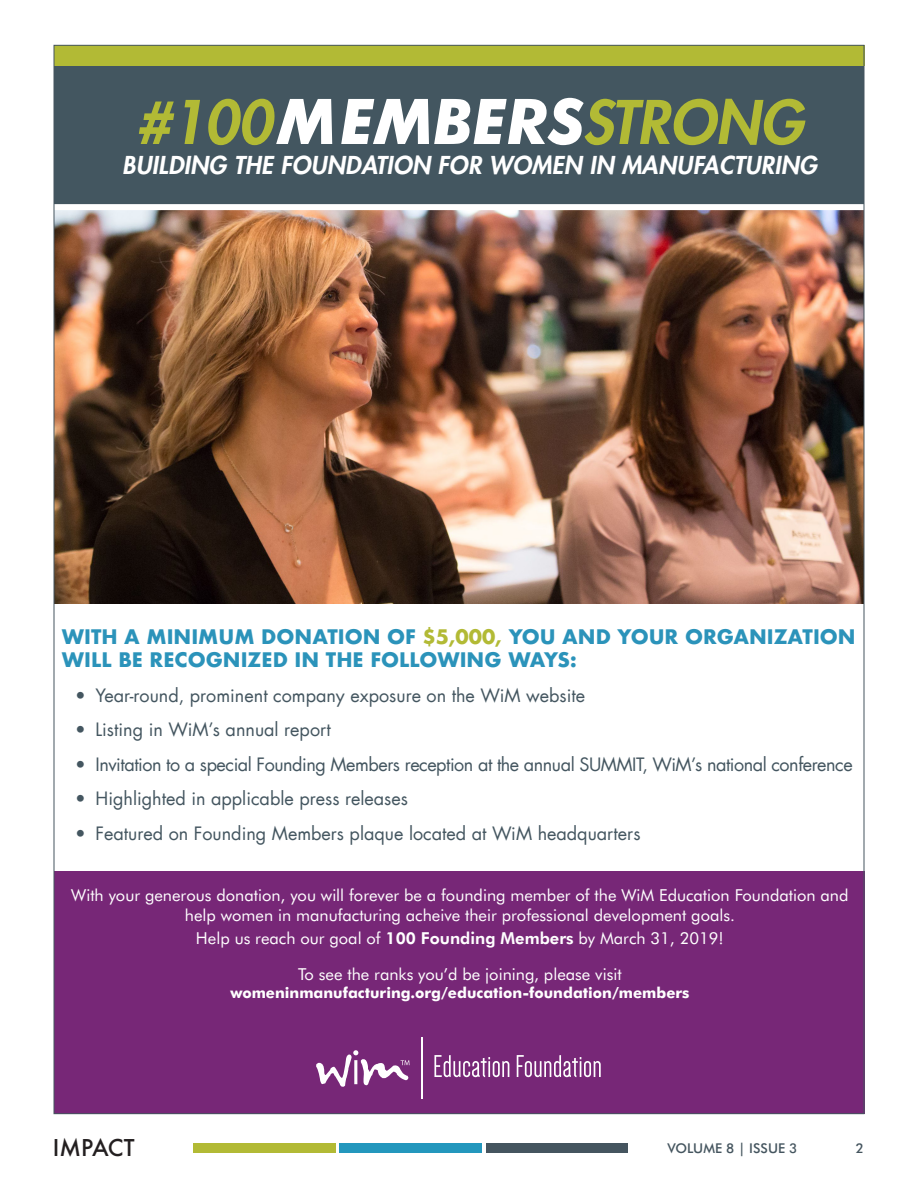
<style>
.page{position:relative;width:918px;height:1188px;background:#fff}
.page>*{position:absolute;margin:0;border:0;box-sizing:border-box;transform-origin:0 0}
.t1{font:italic 800 58.5px "Futura";color:#b2ba35}
.t2{font:italic 800 24px "Futura";letter-spacing:.01em;color:#fff}
.t3{font:500 22.5px "Futura";color:#231f20}
.t4{font:700 19.5px/23.4px "Futura";color:#2b93ba}
.t5{font:18px "Futura";color:#445660}
.t6{font:18px "Futura";letter-spacing:-.025em;color:#445660}
.t7{font:16.5px/19.8px "Futura BT";color:#fff;text-align:center}
.t8{font:700 15px "Futura BT";color:#fff}
.t9{font:500 13.5px "Futura BT";color:#45555f}
.s1{font-family:"Futura Bold Italic 4";font-weight:400;font-style:normal;font-size:63px;color:#fff}
.s2{color:#b2ba35}
.s3{font-weight:800}
</style>
<div class="page">
<div style="left:486px;top:1143px;width:142px;height:9px;background:#45555f"></div>
<div style="left:340px;top:1143px;width:142px;height:9px;background:#2397bd"></div>
<div style="left:194px;top:1143px;width:142px;height:9px;background:#b2ba35"></div>
<img style="left:56px;top:210px;width:806px;height:394px">
<div style="left:54px;top:66px;width:810px;height:141px;background:#435660"></div>
<div style="left:54px;top:872px;width:810px;height:242px;background:#772777"></div>
<svg style="left:434px;top:1055px;width:75px;height:22px"></svg>
<svg style="left:517px;top:1055px;width:84px;height:22px"></svg>
<hr style="left:422px;top:1037px;width:1px;height:62px;background:#fff">
<svg style="left:316px;top:1050px;width:94px;height:37px"></svg>
<div style="left:54px;top:45px;width:810px;height:21px;background:#b2ba35"></div>
<div style="left:54px;top:204px;width:810px;height:6px;background:#fff"></div>
<p class="t1" style="left:136px;top:85px;width:668px">#100<span class="s1">MEMBERS</span>STRONG</p>
<p class="t2" style="left:122px;top:150px;width:696px">BUILDING THE FOUNDATION FOR WOMEN IN MANUFACTURING</p>
<p class="t4" style="left:62px;top:625px;width:795px">WITH A MINIMUM DONATION OF <span class="s2">$5,000,</span> YOU AND YOUR ORGANIZATION<br>WILL BE RECOGNIZED IN THE FOLLOWING WAYS:</p>
<p class="t5" style="left:75px;top:686px;width:511px">• Year-round, prominent company exposure on the WiM website</p>
<p class="t5" style="left:75px;top:721px;width:257px">• Listing in WiM’s annual report</p>
<p class="t6" style="left:75px;top:755px;width:779px">• Invitation to a special Founding Members reception at the annual SUMMIT, WiM’s national conference</p>
<p class="t5" style="left:75px;top:790px;width:334px">• Highlighted in applicable press releases</p>
<p class="t5" style="left:75px;top:824px;width:567px">• Featured on Founding Members plaque located at WiM headquarters</p>
<p class="t7" style="left:71px;top:886px;width:779px">With your generous donation, you will forever be a founding member of the WiM Education Foundation and help women in manufacturing acheive their professional development goals.</p>
<p class="t7" style="left:196px;top:928px;width:529px">Help us reach our goal of <span class="s3">100 Founding Members</span> by March 31, 2019!</p>
<p class="t7" style="left:298px;top:964px;width:325px">To see the ranks you’d be joining, please visit</p>
<p class="t8" style="left:230px;top:983px;width:461px">womeninmanufacturing.org/education-foundation/members</p>
<h3 class="t3" style="left:53px;top:1133px;width:83px">IMPACT</h3>
<p class="t9" style="left:667px;top:1140px;width:132px">VOLUME 8 | ISSUE 3</p>
<p class="t9" style="left:856px;top:1140px;width:10px">2</p>
</div>
